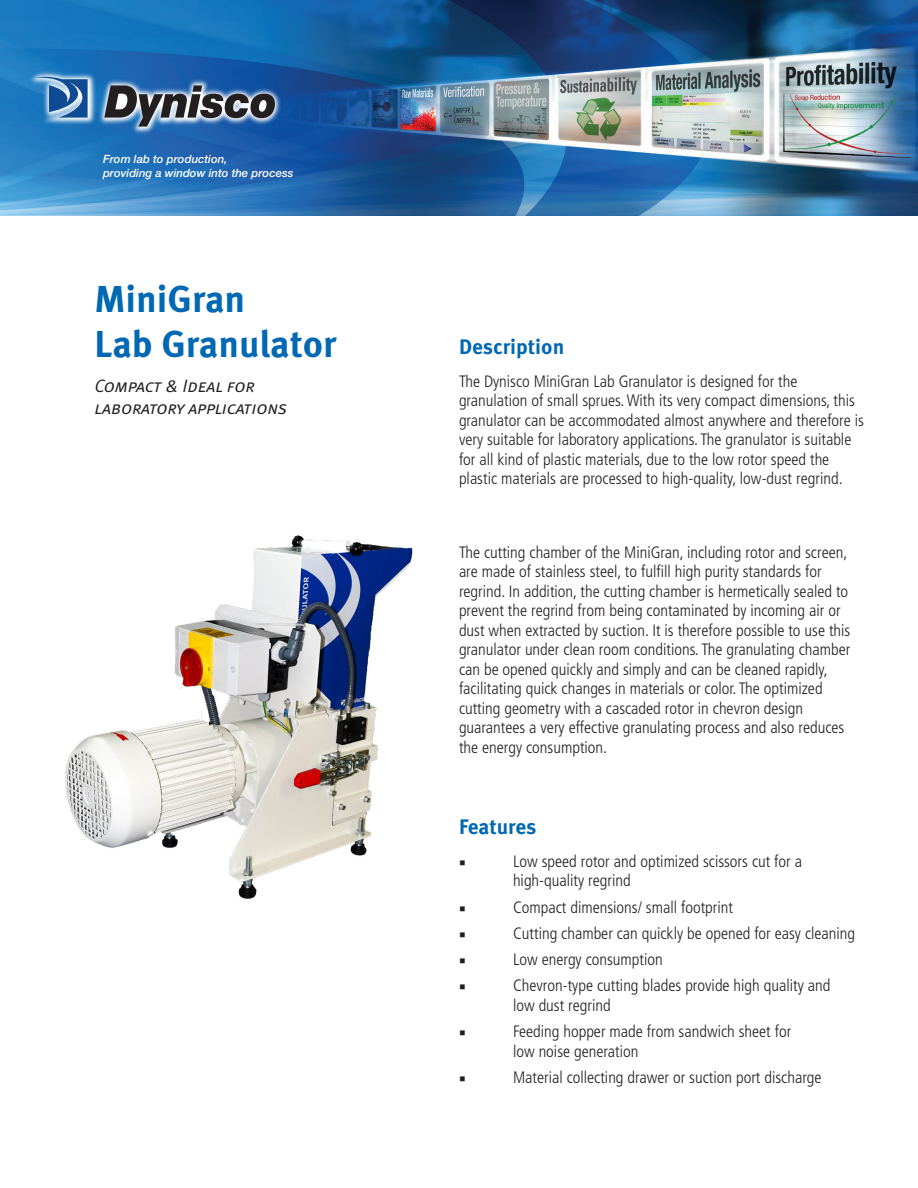
<style>
.page{position:relative;width:918px;height:1188px;background:#fff}
.page>*{position:absolute;margin:0;border:0;box-sizing:border-box;transform-origin:0 0}
.t1{font:700 37.5px/45px "Meta OT";color:#0168b3}
.Description___Featur{font:700 21px "Meta OT";letter-spacing:-.005em;color:#0168b3}
.t2{font:18px/21.6px "Meta Normal LF Italic Caps";letter-spacing:-.01em;color:#231f20}
.Body{font:300 condensed 16.5px/19.5px "Frutiger LT Std";color:#231f20}
.t3{font:16.5px "Minion Pro";color:#231f20}
.t4{font:italic 500 11.4px/13.5px "Helvetica Neue LT Std";color:#fff}
</style>
<div class="page">
<img style="left:0;top:0;width:918px;height:216px">
<img style="left:28px;top:70px;width:253px;height:65px">
<svg style="left:104px;top:85px;width:171px;height:42px;background:#5b6f88"></svg>
<svg style="left:35px;top:77px;width:53px;height:41px;background:#4c82b8"></svg>
<img style="left:65px;top:535px;width:348px;height:364px">
<p class="t4" style="left:103px;top:152px;width:192px">From lab to production,<br>providing a window into the process</p>
<p class="t1" style="left:94px;top:277px;width:244px">MiniGran<br>Lab Granulator</p>
<p class="t2" style="left:94px;top:375px;width:194px">Compact &amp; Ideal for laboratory applications</p>
<p class="Description___Featur" style="left:459px;top:333px;width:107px">Description</p>
<p class="Body" style="left:459px;top:372px;width:406px">The Dynisco MiniGran Lab Granulator is designed for the granulation of small sprues. With its very compact dimensions, this granulator can be accommodated almost anywhere and therefore is very suitable for laboratory applications. The granulator is suitable for all kind of plastic materials, due to the low rotor speed the plastic materials are processed to high-quality, low-dust regrind.</p>
<p class="Body" style="left:459px;top:543px;width:393px">The cutting chamber of the MiniGran, including rotor and screen, are made of stainless steel, to fulfill high purity standards for regrind. In addition, the cutting chamber is hermetically sealed to prevent the regrind from being contaminated by incoming air or dust when extracted by suction. It is therefore possible to use this granulator under clean room conditions. The granulating chamber can be opened quickly and simply and can be cleaned rapidly, facilitating quick changes in materials or color. The optimized cutting geometry with a cascaded rotor in chevron design guarantees a very effective granulating process and also reduces the energy consumption.</p>
<p class="Description___Featur" style="left:459px;top:813px;width:79px">Features</p>
<p class="t3" style="left:459px;top:851px;width:8px">■</p>
<p class="Body" style="left:513px;top:852px;width:291px">Low speed rotor and optimized scissors cut for a high-quality regrind</p>
<p class="t3" style="left:459px;top:896px;width:8px">■</p>
<p class="Body" style="left:513px;top:897px;width:222px">Compact dimensions/ small footprint</p>
<p class="t3" style="left:459px;top:923px;width:8px">■</p>
<p class="Body" style="left:513px;top:924px;width:344px">Cutting chamber can quickly be opened for easy cleaning</p>
<p class="t3" style="left:459px;top:949px;width:8px">■</p>
<p class="Body" style="left:513px;top:950px;width:151px">Low energy consumption</p>
<p class="t3" style="left:459px;top:975px;width:8px">■</p>
<p class="Body" style="left:513px;top:976px;width:319px">Chevron-type cutting blades provide high quality and low dust regrind</p>
<p class="t3" style="left:459px;top:1021px;width:8px">■</p>
<p class="Body" style="left:513px;top:1022px;width:280px">Feeding hopper made from sandwich sheet for low noise generation</p>
<p class="t3" style="left:459px;top:1067px;width:8px">■</p>
<p class="Body" style="left:513px;top:1068px;width:310px">Material collecting drawer or suction port discharge</p>
</div>
